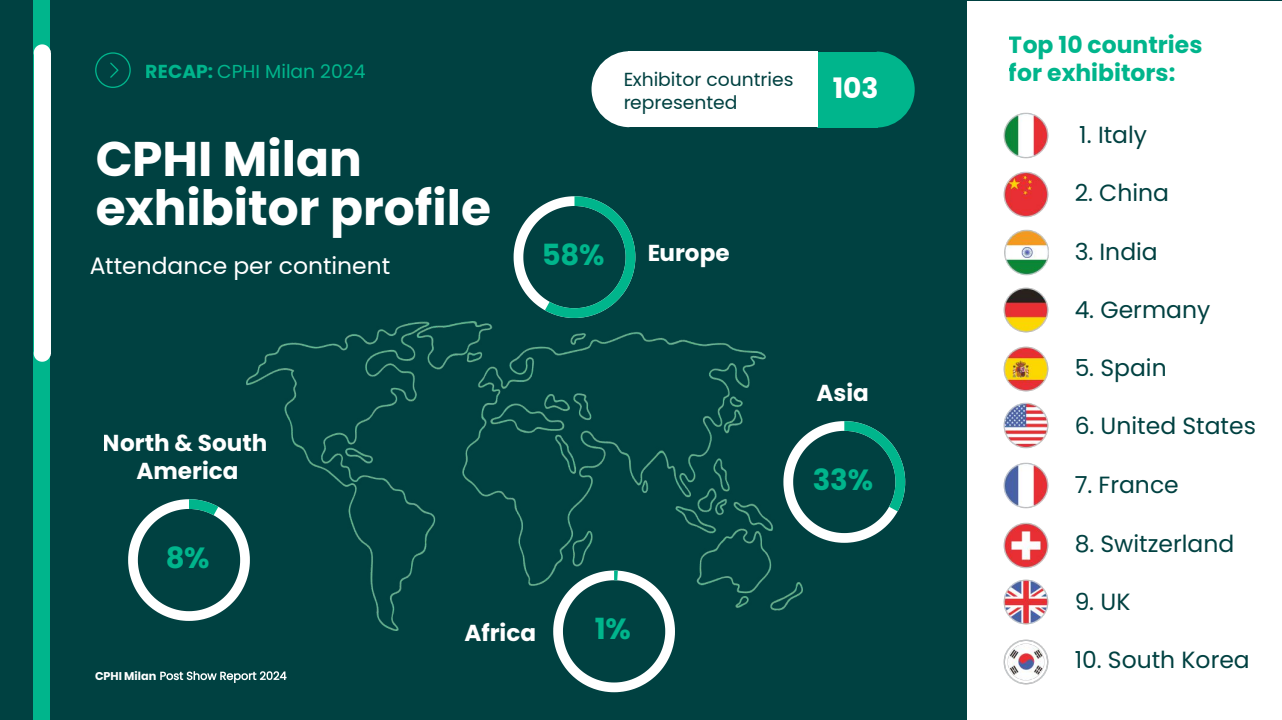
<style>
.page{position:relative;width:1282px;height:720px;background:#fff}
.page>*{position:absolute;margin:0;border:0;box-sizing:border-box;transform-origin:0 0}
.t1{font:700 48.62px/48.6px "Poppins";color:#fff}
.t2{font:700 29.12px "Poppins";color:#00b58c}
.t3{font:700 28.12px "Poppins";color:#fff}
.t4{font:23.5px "Poppins";color:#004141}
.t5{font:700 23.5px/28.1px "Poppins";color:#00b58c}
.t6{font:23.5px "Poppins";color:#fff}
.t7{font:700 23.12px/27.8px "Poppins";color:#fff;text-align:center}
.t8{font:18.75px/22.5px "Poppins";color:#004141}
.t9{font:18.75px "Poppins";color:#00b58c}
.s1{font-weight:700}
</style>
<div class="page">
<div style="left:0;top:0;width:1281px;height:719px;background:#004141"></div>
<hr style="left:0;top:719px;width:1281px;height:1px;background:#004141">
<div style="left:33px;top:0;width:17px;height:43px;background:#00b58c"></div>
<div style="left:33px;top:42px;width:17px;height:44px;background:#00b58c"></div>
<div style="left:33px;top:86px;width:17px;height:44px;background:#00b58c"></div>
<div style="left:33px;top:130px;width:17px;height:44px;background:#00b58c"></div>
<div style="left:33px;top:174px;width:17px;height:44px;background:#00b58c"></div>
<div style="left:33px;top:218px;width:17px;height:44px;background:#00b58c"></div>
<div style="left:33px;top:261px;width:17px;height:44px;background:#00b58c"></div>
<div style="left:33px;top:305px;width:17px;height:44px;background:#00b58c"></div>
<div style="left:33px;top:349px;width:17px;height:44px;background:#00b58c"></div>
<div style="left:33px;top:393px;width:17px;height:44px;background:#00b58c"></div>
<div style="left:33px;top:437px;width:17px;height:44px;background:#00b58c"></div>
<div style="left:33px;top:481px;width:17px;height:43px;background:#00b58c"></div>
<div style="left:33px;top:524px;width:17px;height:44px;background:#00b58c"></div>
<div style="left:33px;top:568px;width:17px;height:44px;background:#00b58c"></div>
<div style="left:33px;top:612px;width:17px;height:44px;background:#00b58c"></div>
<div style="left:33px;top:656px;width:17px;height:44px;background:#00b58c"></div>
<div style="left:33px;top:700px;width:17px;height:19px;background:#00b58c"></div>
<svg style="left:34px;top:44px;width:17px;height:9px"></svg>
<svg style="left:34px;top:353px;width:17px;height:8px"></svg>
<div style="left:34px;top:53px;width:17px;height:44px;background:#fff"></div>
<div style="left:34px;top:96px;width:17px;height:44px;background:#fff"></div>
<div style="left:34px;top:140px;width:17px;height:44px;background:#fff"></div>
<div style="left:34px;top:184px;width:17px;height:44px;background:#fff"></div>
<div style="left:34px;top:228px;width:17px;height:44px;background:#fff"></div>
<div style="left:34px;top:272px;width:17px;height:43px;background:#fff"></div>
<div style="left:34px;top:315px;width:17px;height:38px;background:#fff"></div>
<img style="left:247px;top:322px;width:555px;height:308px">
<div style="left:967px;top:1px;width:314px;height:718px;background:#fff"></div>
<svg style="left:780px;top:418px;width:125px;height:125px"></svg>
<svg style="left:513px;top:196px;width:122px;height:122px"></svg>
<svg style="left:550px;top:567px;width:125px;height:125px"></svg>
<svg style="left:128px;top:496px;width:122px;height:125px"></svg>
<div style="left:817px;top:52px;width:58px;height:76px;background:#00b58c"></div>
<hr style="left:873px;top:52px;width:4px;height:76px;background:#00b58c">
<svg style="left:877px;top:52px;width:37px;height:76px"></svg>
<div style="left:631px;top:51px;width:186px;height:76px;background:#fff"></div>
<hr style="left:628px;top:51px;width:4px;height:76px;background:#fff">
<svg style="left:591px;top:51px;width:37px;height:76px"></svg>
<img style="left:1003px;top:412px;width:46px;height:31px">
<img style="left:1003px;top:588px;width:46px;height:31px">
<img style="left:1003px;top:178px;width:46px;height:32px">
<img style="left:1003px;top:619px;width:46px;height:66px">
<img style="left:1003px;top:112px;width:46px;height:66px">
<img style="left:1003px;top:353px;width:46px;height:59px">
<img style="left:1003px;top:528px;width:46px;height:60px">
<svg style="left:95px;top:52px;width:36px;height:36px"></svg>
<svg style="left:160px;top:671px;width:126px;height:12px"></svg>
<img style="left:1004px;top:210px;width:45px;height:58px">
<img style="left:1003px;top:268px;width:46px;height:85px">
<img style="left:1003px;top:443px;width:46px;height:85px">
<p class="t9" style="left:146px;top:58px;width:221px"><span class="s1">RECAP:</span> CPHI Milan 2024</p>
<p class="t8" style="left:623px;top:69px;width:172px">Exhibitor countries represented</p>
<p class="t3" style="left:832px;top:69px;width:47px">103</p>
<h1 class="t1" style="left:95px;top:135px;width:397px">CPHI Milan exhibitor profile</h1>
<p class="t6" style="left:89px;top:255px;width:302px">Attendance per continent</p>
<p class="t7" style="left:647px;top:239px;width:84px">Europe</p>
<p class="t2" style="left:541px;top:234px;width:65px">58%</p>
<p class="t7" style="left:103px;top:429px;width:166px">North &amp; South<br>America</p>
<p class="t2" style="left:165px;top:537px;width:46px">8%</p>
<p class="t7" style="left:464px;top:619px;width:73px">Africa</p>
<p class="t2" style="left:594px;top:609px;width:38px">1%</p>
<p class="t7" style="left:816px;top:379px;width:54px">Asia</p>
<p class="t2" style="left:812px;top:459px;width:62px">33%</p>
<p class="t5" style="left:1008px;top:30px;width:195px">Top 10 countries for exhibitors:</p>
<p class="t4" style="left:1079px;top:118px;width:69px">1. Italy</p>
<p class="t4" style="left:1074px;top:176px;width:96px">2. China</p>
<p class="t4" style="left:1074px;top:235px;width:85px">3. India</p>
<p class="t4" style="left:1074px;top:293px;width:137px">4. Germany</p>
<p class="t4" style="left:1074px;top:351px;width:94px">5. Spain</p>
<p class="t4" style="left:1074px;top:410px;width:183px">6. United States</p>
<p class="t4" style="left:1074px;top:469px;width:106px">7. France</p>
<p class="t4" style="left:1074px;top:527px;width:161px">8. Switzerland</p>
<p class="t4" style="left:1074px;top:585px;width:57px">9. UK</p>
<p class="t4" style="left:1074px;top:643px;width:177px">10. South Korea</p>
</div>
